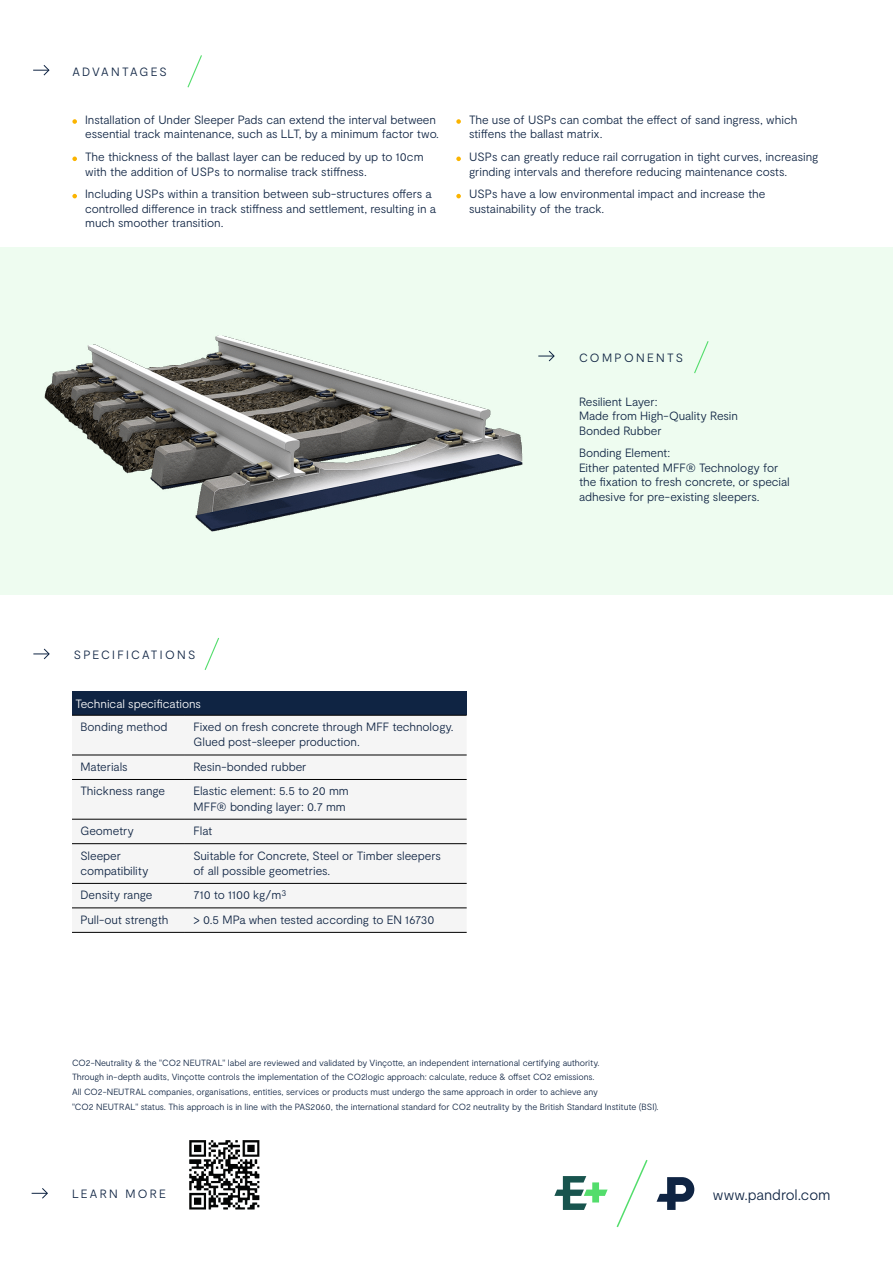
<style>
.page{position:relative;width:893px;height:1263px;background:#fff}
.page>*{position:absolute;margin:0;border:0;box-sizing:border-box;transform-origin:0 0}
.t1{font:300 15px "Moderat";letter-spacing:-.005em;color:#0f2443}
.t2{font:300 12px/14.4px "Moderat";letter-spacing:-.01em;color:#0f2443}
.t3{font:300 12px "Moderat";letter-spacing:.19em;color:#0f2443}
.t4{font:300 12px "Moderat";letter-spacing:-.005em;color:#fff}
.t5{font:300 12px "Moderat";letter-spacing:.01em;color:#0f2443}
.t6{font:300 12px "Moderat";letter-spacing:.16em;color:#0f2443}
.t7{font:300 9px/14.7px "Moderat";letter-spacing:-.01em;color:#0f2443}
</style>
<div class="page">
<div style="left:0;top:247px;width:893px;height:348px;background:#eefcf0"></div>
<div style="left:72px;top:692px;width:395px;height:23px;background:#0f2443"></div>
<div style="left:72px;top:754px;width:395px;height:178px;background:#f5f5f5"></div>
<hr style="left:72px;top:755px;width:113px;height:1px;background:#000">
<hr style="left:72px;top:779px;width:113px;height:1px;background:#000">
<hr style="left:72px;top:819px;width:113px;height:1px;background:#000">
<hr style="left:72px;top:843px;width:113px;height:1px;background:#000">
<hr style="left:72px;top:883px;width:113px;height:1px;background:#000">
<hr style="left:72px;top:908px;width:113px;height:1px;background:#000">
<hr style="left:72px;top:932px;width:113px;height:1px;background:#000">
<hr style="left:72px;top:715px;width:113px;height:1px;background:#000">
<hr style="left:185px;top:715px;width:282px;height:1px;background:#000">
<hr style="left:185px;top:755px;width:282px;height:1px;background:#000">
<hr style="left:185px;top:779px;width:282px;height:1px;background:#000">
<hr style="left:185px;top:819px;width:282px;height:1px;background:#000">
<hr style="left:185px;top:843px;width:282px;height:1px;background:#000">
<hr style="left:185px;top:883px;width:282px;height:1px;background:#000">
<hr style="left:185px;top:908px;width:282px;height:1px;background:#000">
<hr style="left:185px;top:932px;width:282px;height:1px;background:#000">
<svg style="left:694px;top:341px;width:15px;height:33px"></svg>
<svg style="left:538px;top:350px;width:17px;height:12px"></svg>
<svg style="left:554px;top:1176px;width:54px;height:34px"></svg>
<svg style="left:657px;top:1177px;width:37px;height:33px"></svg>
<svg style="left:616px;top:1160px;width:32px;height:68px"></svg>
<svg style="left:32px;top:1188px;width:16px;height:11px"></svg>
<svg style="left:187px;top:55px;width:15px;height:33px"></svg>
<svg style="left:33px;top:65px;width:17px;height:11px"></svg>
<svg style="left:72px;top:119px;width:5px;height:5px"></svg>
<svg style="left:72px;top:157px;width:5px;height:4px"></svg>
<svg style="left:72px;top:194px;width:5px;height:4px"></svg>
<svg style="left:456px;top:119px;width:5px;height:5px"></svg>
<svg style="left:456px;top:157px;width:5px;height:4px"></svg>
<svg style="left:456px;top:194px;width:5px;height:4px"></svg>
<img style="left:189px;top:1140px;width:71px;height:70px">
<svg style="left:204px;top:638px;width:15px;height:32px"></svg>
<svg style="left:33px;top:648px;width:17px;height:12px"></svg>
<img style="left:44px;top:336px;width:478px;height:196px">
<p class="t6" style="left:72px;top:65px;width:96px">ADVANTAGES</p>
<p class="t2" style="left:85px;top:112px;width:355px">Installation of Under Sleeper Pads can extend the interval between essential track maintenance, such as LLT, by a minimum factor two.</p>
<p class="t2" style="left:85px;top:150px;width:340px">The thickness of the ballast layer can be reduced by up to 10cm with the addition of USPs to normalise track stiffness.</p>
<p class="t2" style="left:85px;top:187px;width:352px">Including USPs within a transition between sub-structures offers a controlled difference in track stiffness and settlement, resulting in a much smoother transition.</p>
<p class="t2" style="left:469px;top:112px;width:330px">The use of USPs can combat the effect of sand ingress, which stiffens the ballast matrix.</p>
<p class="t2" style="left:469px;top:150px;width:351px">USPs can greatly reduce rail corrugation in tight curves, increasing grinding intervals and therefore reducing maintenance costs.</p>
<p class="t2" style="left:469px;top:187px;width:298px">USPs have a low environmental impact and increase the sustainability of the track.</p>
<p class="t3" style="left:579px;top:350px;width:106px">COMPONENTS</p>
<p class="t2" style="left:579px;top:394px;width:160px">Resilient Layer:<br>Made from High-Quality Resin<br>Bonded Rubber</p>
<p class="t2" style="left:579px;top:446px;width:212px">Bonding Element:<br>Either patented MFF® Technology for the fixation to fresh concrete, or special adhesive for pre-existing sleepers.</p>
<p class="t3" style="left:74px;top:647px;width:123px">SPECIFICATIONS</p>
<p class="t4" style="left:76px;top:697px;width:127px">Technical specifications</p>
<p class="t2" style="left:81px;top:720px;width:88px">Bonding method</p>
<p class="t2" style="left:193px;top:719px;width:262px;line-height:15.3px">Fixed on fresh concrete through MFF technology.<br>Glued post-sleeper production.</p>
<p class="t2" style="left:81px;top:760px;width:49px">Materials</p>
<p class="t2" style="left:193px;top:760px;width:115px">Resin-bonded rubber</p>
<p class="t2" style="left:81px;top:784px;width:86px">Thickness range</p>
<p class="t2" style="left:193px;top:784px;width:157px;line-height:15.3px">Elastic element: 5.5 to 20 mm<br>MFF® bonding layer: 0.7 mm</p>
<p class="t2" style="left:81px;top:824px;width:55px">Geometry</p>
<p class="t2" style="left:193px;top:824px;width:20px">Flat</p>
<p class="t2" style="left:81px;top:848px;width:70px;line-height:15.3px">Sleeper compatibility</p>
<p class="t2" style="left:193px;top:848px;width:249px;line-height:15.3px">Suitable for Concrete, Steel or Timber sleepers of all possible geometries.</p>
<p class="t2" style="left:81px;top:888px;width:73px">Density range</p>
<p class="t5" style="left:193px;top:888px;width:94px">710 to 1100 kg/m<sup>3</sup></p>
<p class="t2" style="left:81px;top:912px;width:89px">Pull-out strength</p>
<p class="t2" style="left:193px;top:912px;width:243px">&gt; 0.5 MPa when tested according to EN 16730</p>
<p class="t7" style="left:72px;top:1055px;width:588px">CO2-Neutrality &amp; the "CO2 NEUTRAL" label are reviewed and validated by Vinçotte, an independent international certifying authority.<br>Through in-depth audits, Vinçotte controls the implementation of the CO2logic approach: calculate, reduce &amp; offset CO2 emissions.<br>All CO2-NEUTRAL companies, organisations, entities, services or products must undergo the same approach in order to achieve any<br>"CO2 NEUTRAL" status. This approach is in line with the PAS2060, the international standard for CO2 neutrality by the British Standard Institute (BSI).</p>
<p class="t3" style="left:72px;top:1186px;width:95px">LEARN MORE</p>
<p class="t1" style="left:713px;top:1185px;width:119px">www.pandrol.com</p>
</div>
